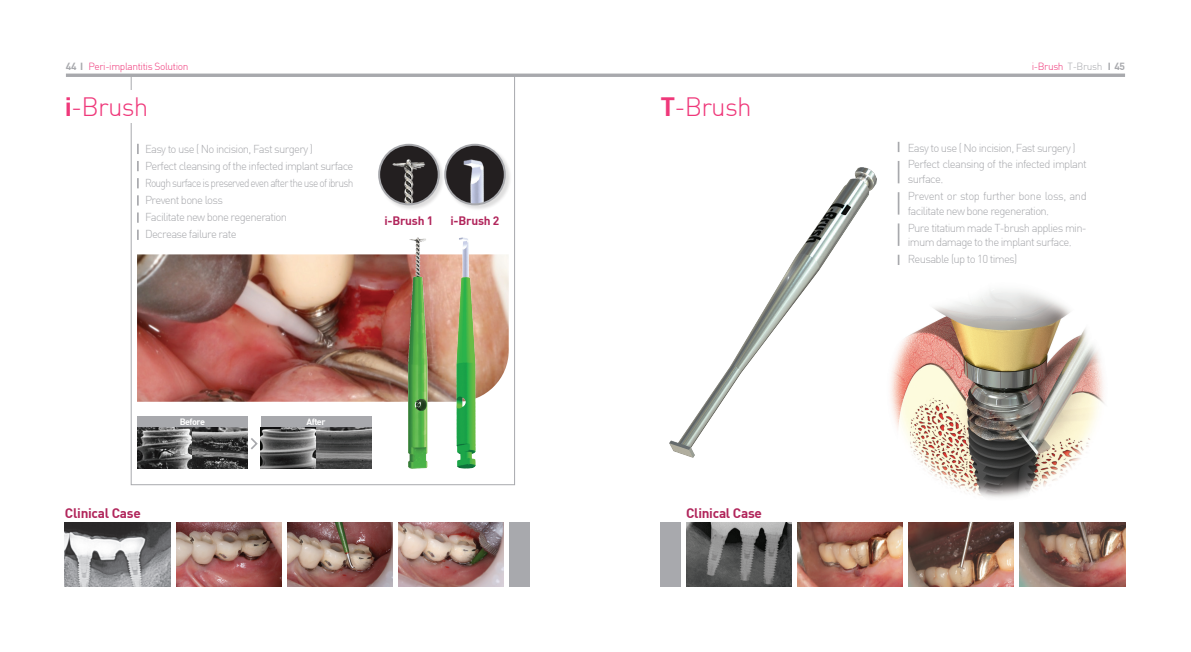
<style>
.page{position:relative;width:1191px;height:652px;background:#fff}
.page>*{position:absolute;margin:0;border:0;box-sizing:border-box;transform-origin:0 0}
.t1{font:26px "Dinlig";letter-spacing:-.03em;color:#ef387a}
.t2{font:13.6px "Dinbol";letter-spacing:-.02em;color:#b1255b}
.t3{font:12px "Dinbol";letter-spacing:-.02em;color:#b1255b}
.t4{font:11.3px/17px "Dinlig";letter-spacing:-.06em;color:#a8a9ad}
.t5{font:11.3px/17px "Dinlig";letter-spacing:-.035em;color:#a8a9ad}
.t6{font:10.2px "Dinlig";letter-spacing:-.04em;color:#ef387a}
.t7{font:9px "Dinbol";letter-spacing:-.06em;color:#fff}
.s1{font-family:"Dinbol";color:#a8a9ad}
.s2{color:#a8a9ad}
.s3{font-family:"Dinbol"}
</style>
<div class="page">
<img style="left:137px;top:254px;width:372px;height:148px">
<img style="left:65px;top:522px;width:106px;height:64px">
<img style="left:398px;top:522px;width:106px;height:64px">
<img style="left:176px;top:522px;width:106px;height:64px">
<img style="left:287px;top:522px;width:106px;height:64px">
<div style="left:137px;top:417px;width:111px;height:11px;background:#a8a9ad"></div>
<img style="left:137px;top:428px;width:111px;height:41px">
<div style="left:261px;top:417px;width:110px;height:11px;background:#a8a9ad"></div>
<img style="left:261px;top:428px;width:110px;height:41px">
<svg style="left:251px;top:438px;width:7px;height:12px"></svg>
<div style="left:509px;top:522px;width:20px;height:64px;background:#a8a9ad"></div>
<svg style="left:137px;top:144px;width:2px;height:10px"></svg>
<svg style="left:137px;top:161px;width:2px;height:10px"></svg>
<svg style="left:137px;top:178px;width:2px;height:10px"></svg>
<svg style="left:137px;top:195px;width:2px;height:11px"></svg>
<svg style="left:137px;top:212px;width:2px;height:11px"></svg>
<svg style="left:137px;top:230px;width:2px;height:10px"></svg>
<div style="left:378px;top:144px;width:67px;height:67px;background:#231f20;opacity:.15"></div>
<div style="left:379px;top:145px;width:60px;height:59px;background:#231f20;border-radius:50%"></div>
<img style="left:390px;top:159px;width:38px;height:45px">
<div style="left:378px;top:144px;width:62px;height:61px;border:2px solid #a8a9ad;border-radius:50%"></div>
<div style="left:444px;top:144px;width:67px;height:67px;background:#231f20;opacity:.15"></div>
<div style="left:445px;top:145px;width:60px;height:59px;background:#231f20;border-radius:50%"></div>
<img style="left:459px;top:159px;width:38px;height:45px">
<div style="left:444px;top:144px;width:62px;height:61px;border:2px solid #a8a9ad;border-radius:50%"></div>
<img style="left:409px;top:238px;width:19px;height:231px">
<img style="left:456px;top:238px;width:19px;height:231px">
<img style="left:670px;top:167px;width:207px;height:290px">
<img style="left:890px;top:291px;width:214px;height:207px">
<div style="left:660px;top:522px;width:21px;height:64px;background:#a8a9ad"></div>
<img style="left:686px;top:522px;width:106px;height:64px">
<img style="left:797px;top:522px;width:106px;height:64px">
<img style="left:908px;top:522px;width:106px;height:64px">
<img style="left:1019px;top:522px;width:106px;height:64px">
<hr style="left:897px;top:161px;width:2px;height:22px;background:#a8a9ad">
<hr style="left:897px;top:192px;width:2px;height:23px;background:#a8a9ad">
<hr style="left:897px;top:223px;width:2px;height:23px;background:#a8a9ad">
<svg style="left:897px;top:255px;width:2px;height:10px"></svg>
<svg style="left:897px;top:142px;width:2px;height:10px"></svg>
<hr style="left:66px;top:74px;width:1059px;height:3px;background:#a8a9ad">
<p class="t6" style="left:66px;top:60px;width:124px"><span class="s1">44 I</span> Peri-implantitis Solution</p>
<p class="t6" style="left:1031px;top:60px;width:95px">i-Brush <span class="s2">T-Brush</span> <span class="s1">I 45</span></p>
<h1 class="t1" style="left:65px;top:91px;width:85px"><span class="s3">i</span>-Brush</h1>
<h1 class="t1" style="left:660px;top:91px;width:93px"><span class="s3">T</span>-Brush</h1>
<p class="t4" style="left:145px;top:141px;width:210px">Easy to use ( No incision, Fast surgery )<br>Perfect cleansing of the infected implant surface Rough surface is preserved even after the use of ibrush Prevent bone loss<br>Facilitate new bone regeneration<br>Decrease failure rate</p>
<p class="t3" style="left:384px;top:213px;width:50px">i-Brush 1</p>
<p class="t3" style="left:450px;top:213px;width:50px">i-Brush 2</p>
<p class="t4" style="left:907px;top:139px;width:180px">Easy to use ( No incision, Fast surgery )<br>Perfect cleansing of the infected implant</p>
<p class="t5" style="left:907px;top:170px;width:180px">surface.<br>Prevent or stop further bone loss, and</p>
<p class="t4" style="left:907px;top:202px;width:180px">facilitate new bone regeneration.<br>Pure titatium made T-brush applies min-</p>
<p class="t4" style="left:907px;top:234px;width:165px">imum damage to the implant surface.<br>Reusable (up to 10 times)</p>
<p class="t7" style="left:180px;top:416px;width:27px">Before</p>
<p class="t7" style="left:306px;top:416px;width:20px">After</p>
<p class="t2" style="left:65px;top:504px;width:77px">Clinical Case</p>
<p class="t2" style="left:686px;top:504px;width:77px">Clinical Case</p>
</div>
